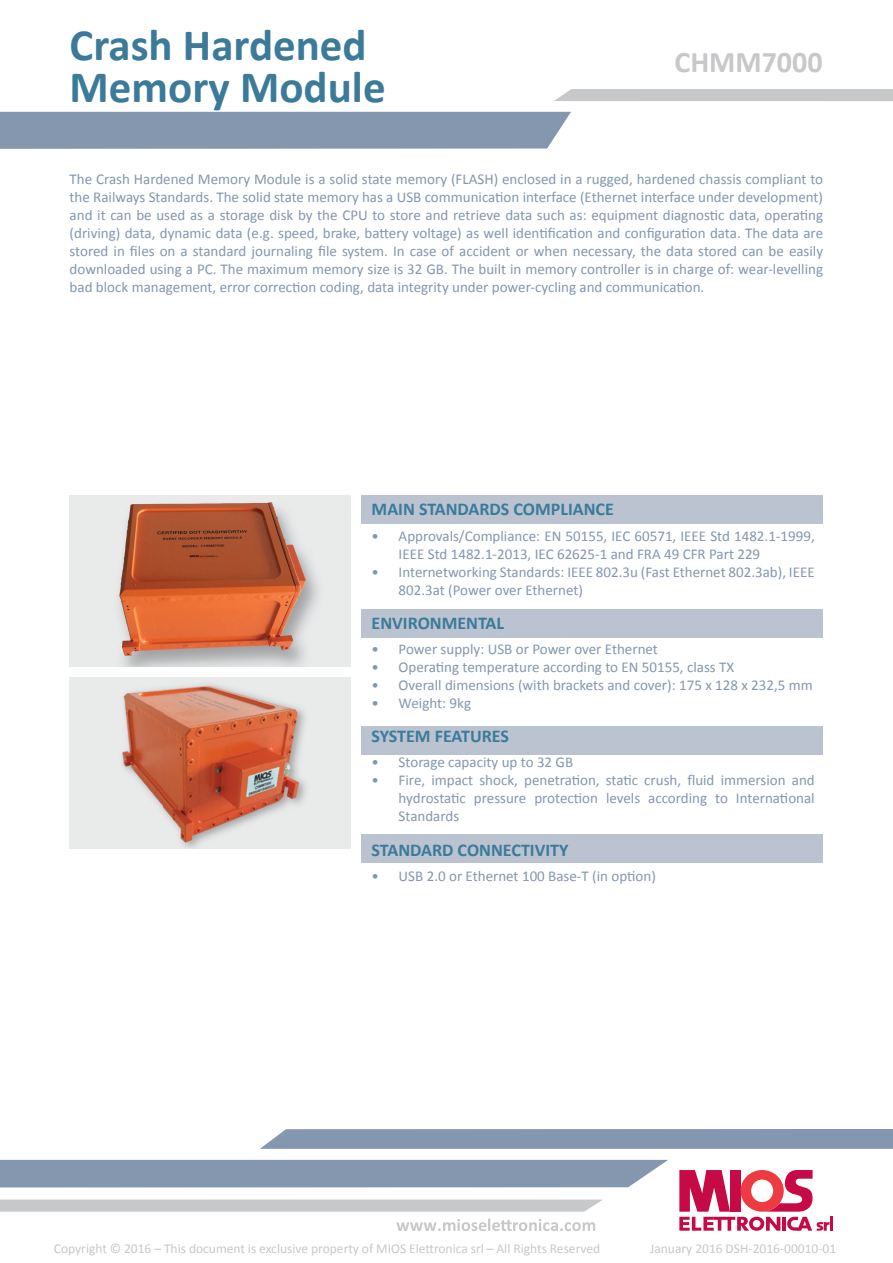
<style>
.page{position:relative;width:893px;height:1263px;background:#fff}
.page>*{position:absolute;margin:0;border:0;box-sizing:border-box;transform-origin:0 0}
.t1{font:700 45px/42px "Calibri";color:#3b7b99}
.t2{font:700 30px "Calibri";color:#c7c8ca}
.t3{font:700 18px "Calibri";color:#3b7b99}
.t4{font:15px/18px "Calibri";color:#8596af;text-align:justify}
.t5{font:13.5px "Calibri";color:#c7c8ca}
</style>
<div class="page">
<img style="left:70px;top:495px;width:281px;height:171px">
<img style="left:70px;top:678px;width:281px;height:171px">
<svg style="left:396px;top:1219px;width:199px;height:12px"></svg>
<hr style="left:830px;top:1216px;width:3px;height:15px;background:#c60a45">
<svg style="left:679px;top:1170px;width:150px;height:61px"></svg>
<svg style="left:260px;top:1129px;width:633px;height:20px;background:#8999b1"></svg>
<div style="left:0;top:1160px;width:668px;height:27px;background:#8596af"></div>
<svg style="left:0;top:1199px;width:603px;height:13px;background:#cbccce"></svg>
<div style="left:0;top:112px;width:571px;height:37px;background:#8596af"></div>
<div style="left:554px;top:89px;width:339px;height:12px;background:#c7c8ca"></div>
<div style="left:361px;top:495px;width:462px;height:28px;background:#bbc3d1"></div>
<div style="left:361px;top:609px;width:462px;height:28px;background:#bbc3d1"></div>
<div style="left:361px;top:726px;width:462px;height:28px;background:#bbc3d1"></div>
<div style="left:361px;top:835px;width:462px;height:28px;background:#bbc3d1"></div>
<h1 class="t1" style="left:70px;top:24px;width:318px">Crash Hardened<br>Memory Module</h1>
<h2 class="t2" style="left:674px;top:43px;width:150px">CHMM7000</h2>
<p class="t4" style="left:70px;top:170px;width:755px">The Crash Hardened Memory Module is a solid state memory (FLASH) enclosed in a rugged, hardened chassis compliant to the Railways Standards. The solid state memory has a USB communication interface (Ethernet interface under development) and it can be used as a storage disk by the CPU to store and retrieve data such as: equipment diagnostic data, operating (driving) data, dynamic data (e.g. speed, brake, battery voltage) as well identification and configuration data. The data are stored in files on a standard journaling file system. In case of accident or when necessary, the data stored can be easily downloaded using a PC. The maximum memory size is 32 GB. The built in memory controller is in charge of: wear-levelling bad block management, error correction coding, data integrity under power-cycling and communication.</p>
<p class="t3" style="left:372px;top:498px;width:244px">MAIN STANDARDS COMPLIANCE</p>
<p class="t4" style="left:399px;top:527px;width:418px;text-indent:-27px">• Approvals/Compliance: EN 50155, IEC 60571, IEEE Std 1482.1-1999,<br>IEEE Std 1482.1-2013, IEC 62625-1 and FRA 49 CFR Part 229</p>
<p class="t4" style="left:399px;top:563px;width:418px;text-indent:-27px">• Internetworking Standards: IEEE 802.3u (Fast Ethernet 802.3ab), IEEE<br>802.3at (Power over Ethernet)</p>
<p class="t3" style="left:372px;top:611px;width:134px">ENVIRONMENTAL</p>
<p class="t4" style="left:372px;top:640px;width:288px">• Power supply: USB or Power over Ethernet</p>
<p class="t4" style="left:372px;top:658px;width:364px">• Operating temperature according to EN 50155, class TX</p>
<p class="t4" style="left:372px;top:676px;width:443px">• Overall dimensions (with brackets and cover): 175 x 128 x 232,5 mm</p>
<p class="t4" style="left:372px;top:694px;width:101px">• Weight: 9kg</p>
<p class="t3" style="left:372px;top:725px;width:139px">SYSTEM FEATURES</p>
<p class="t4" style="left:372px;top:753px;width:203px">• Storage capacity up to 32 GB</p>
<p class="t4" style="left:399px;top:771px;width:418px;text-indent:-27px">• Fire, impact shock, penetration, static crush, fluid immersion and hydrostatic pressure protection levels according to International Standards</p>
<p class="t3" style="left:372px;top:838px;width:198px">STANDARD CONNECTIVITY</p>
<p class="t4" style="left:372px;top:867px;width:286px">• USB 2.0 or Ethernet 100 Base-T (in option)</p>
<p class="t5" style="left:54px;top:1240px;width:548px">Copyright © 2016 – This document is exclusive property of MIOS Elettronica srl – All Rights Reserved</p>
<p class="t5" style="left:650px;top:1240px;width:188px">January 2016 DSH-2016-00010-01</p>
</div>
